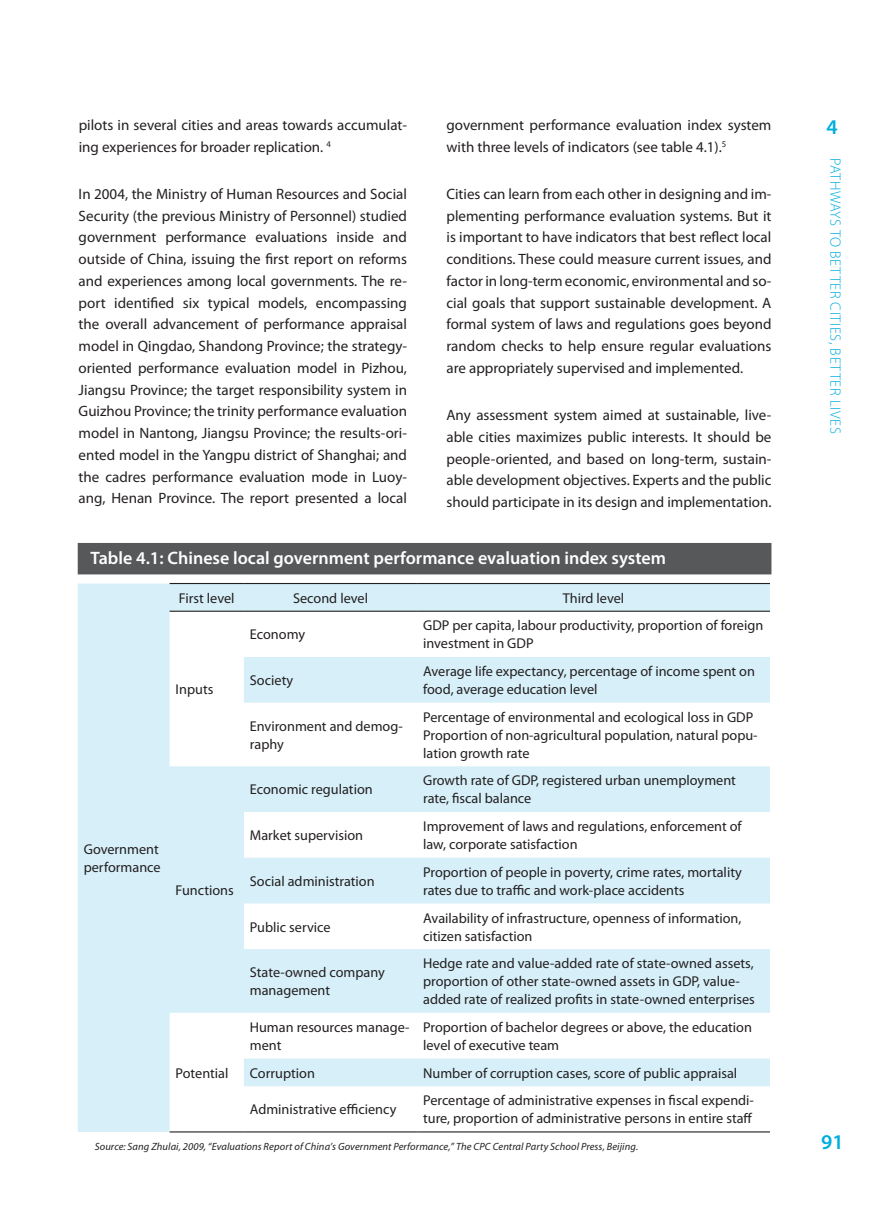
<style>
.page{position:relative;width:893px;height:1212px;background:#fff}
.page>*{position:absolute;margin:0;border:0;box-sizing:border-box;transform-origin:0 0}
.t1{font:600 21px "Myriad Pro";color:#00aedc}
.表格标题{font:600 18px "Myriad Pro";color:#fff}
.正文1{font:15px/21.8px "Myriad Pro";color:#231f20;text-align:justify}
.t2{font:300 15px "Myriad Pro";letter-spacing:.04em;color:#00aedc}
.表格内字{font:14.25px/18px "Myriad Pro";color:#231f20}
.来源{font:italic 10.5px "Myriad Pro";letter-spacing:.01em;color:#231f20}
</style>
<div class="page">
<div style="left:78px;top:543px;width:693px;height:31px;background:#57585a"></div>
<svg style="left:78px;top:583px;width:692px;height:549px;fill:#d6eff8"></svg>
<hr style="left:170px;top:583px;width:74px;height:1px;background:#231f20">
<hr style="left:244px;top:583px;width:173px;height:1px;background:#231f20">
<hr style="left:417px;top:583px;width:353px;height:1px;background:#231f20">
<hr style="left:170px;top:611px;width:74px;height:1px;background:#231f20">
<hr style="left:244px;top:611px;width:173px;height:1px;background:#231f20">
<hr style="left:417px;top:611px;width:353px;height:1px;background:#231f20">
<hr style="left:170px;top:1131px;width:74px;height:1px;background:#231f20">
<hr style="left:244px;top:1131px;width:173px;height:1px;background:#231f20">
<hr style="left:417px;top:1131px;width:353px;height:1px;background:#231f20">
<p class="正文1" style="left:79px;top:114px;width:330px">pilots in several cities and areas towards accumulat&shy;ing experiences for broader replication. <sup>4</sup></p>
<p class="正文1" style="left:79px;top:183px;width:330px">In 2004, the Ministry of Human Resources and Social Security (the previous Ministry of Personnel) studied government performance evaluations inside and outside of China, issuing the first report on reforms and experiences among local governments. The re&shy;port identified six typical models, encompassing the overall advancement of performance appraisal model in Qingdao, Shandong Province; the strategy&shy;oriented performance evaluation model in Pizhou, Jiangsu Province; the target responsibility system in Guizhou Province; the trinity performance evaluation model in Nantong, Jiangsu Province; the results-ori&shy;ented model in the Yangpu district of Shanghai; and the cadres performance evaluation mode in Luoy&shy;ang, Henan Province. The report presented a local</p>
<p class="正文1" style="left:446px;top:114px;width:326px">government performance evaluation index system with three levels of indicators (see table 4.1).<sup>5</sup></p>
<p class="正文1" style="left:446px;top:183px;width:326px">Cities can learn from each other in designing and im&shy;plementing performance evaluation systems. But it is important to have indicators that best reflect local conditions. These could measure current issues, and factor in long-term economic, environmental and so&shy;cial goals that support sustainable development. A formal system of laws and regulations goes beyond random checks to help ensure regular evaluations are appropriately supervised and implemented.</p>
<p class="正文1" style="left:446px;top:404px;width:326px">Any assessment system aimed at sustainable, live&shy;able cities maximizes public interests. It should be people-oriented, and based on long-term, sustain&shy;able development objectives. Experts and the public should participate in its design and implementation.</p>
<p class="表格标题" style="left:90px;top:546px;width:577px">Table 4.1: Chinese local government performance evaluation index system</p>
<p class="表格内字" style="left:179px;top:589px;width:57px">First level</p>
<p class="表格内字" style="left:293px;top:589px;width:77px">Second level</p>
<p class="表格内字" style="left:563px;top:589px;width:63px">Third level</p>
<p class="表格内字" style="left:176px;top:680px;width:39px">Inputs</p>
<p class="表格内字" style="left:84px;top:840px;width:78px">Government performance</p>
<p class="表格内字" style="left:176px;top:881px;width:60px">Functions</p>
<p class="表格内字" style="left:250px;top:625px;width:57px">Economy</p>
<p class="表格内字" style="left:423px;top:616px;width:342px">GDP per capita, labour productivity, proportion of foreign investment in GDP</p>
<p class="表格内字" style="left:250px;top:671px;width:45px">Society</p>
<p class="表格内字" style="left:423px;top:662px;width:333px">Average life expectancy, percentage of income spent on food, average education level</p>
<p class="表格内字" style="left:250px;top:717px;width:154px">Environment and demog&shy;raphy</p>
<p class="表格内字" style="left:423px;top:708px;width:332px">Percentage of environmental and ecological loss in GDP</p>
<p class="表格内字" style="left:423px;top:726px;width:336px">Proportion of non-agricultural population, natural popu&shy;lation growth rate</p>
<p class="表格内字" style="left:250px;top:780px;width:124px">Economic regulation</p>
<p class="表格内字" style="left:423px;top:771px;width:314px">Growth rate of GDP, registered urban unemployment rate, fiscal balance</p>
<p class="表格内字" style="left:250px;top:826px;width:115px">Market supervision</p>
<p class="表格内字" style="left:423px;top:817px;width:320px">Improvement of laws and regulations, enforcement of law, corporate satisfaction</p>
<p class="表格内字" style="left:250px;top:872px;width:126px">Social administration</p>
<p class="表格内字" style="left:423px;top:863px;width:320px">Proportion of people in poverty, crime rates, mortality rates due to traffic and work-place accidents</p>
<p class="表格内字" style="left:250px;top:917px;width:82px">Public service</p>
<p class="表格内字" style="left:423px;top:908px;width:320px">Availability of infrastructure, openness of information, citizen satisfaction</p>
<p class="表格内字" style="left:250px;top:963px;width:137px">State-owned company management</p>
<p class="表格内字" style="left:423px;top:954px;width:333px">Hedge rate and value-added rate of state-owned assets, proportion of other state-owned assets in GDP, value&shy;added rate of realized profits in state-owned enterprises</p>
<p class="表格内字" style="left:250px;top:1018px;width:161px">Human resources manage&shy;ment</p>
<p class="表格内字" style="left:423px;top:1018px;width:330px">Proportion of bachelor degrees or above, the education level of executive team</p>
<p class="表格内字" style="left:250px;top:1063px;width:67px">Corruption</p>
<p class="表格内字" style="left:423px;top:1063px;width:316px">Number of corruption cases, score of public appraisal</p>
<p class="表格内字" style="left:250px;top:1100px;width:148px">Administrative efficiency</p>
<p class="表格内字" style="left:423px;top:1091px;width:332px">Percentage of administrative expenses in fiscal expendi&shy;ture, proportion of administrative persons in entire staff</p>
<p class="来源" style="left:95px;top:1140px;width:545px">Source: Sang Zhulai, 2009, “Evaluations Report of China’s Government Performance,” The CPC Central Party School Press, Beijing.</p>
<p class="表格内字" style="left:176px;top:1063px;width:54px">Potential</p>
<h1 class="t1" style="left:826px;top:114px;width:13px">4</h1>
<p class="t2" style="left:844px;top:158px;width:277px;rotate:90deg">PATHWAYS TO BETTER CITIES, BETTER LIVES</p>
<h1 class="t1" style="left:821px;top:1128px;width:24px">91</h1>
</div>
